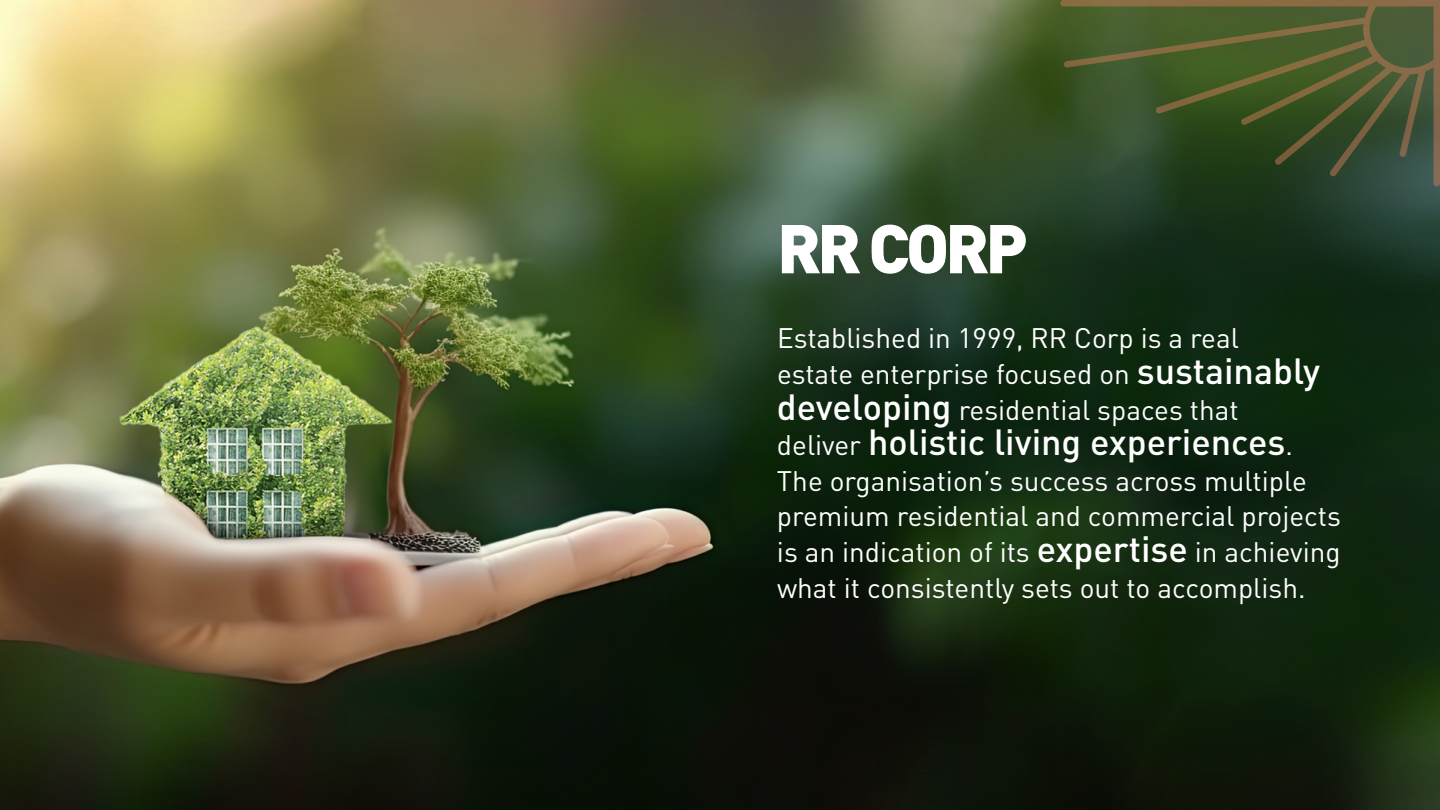
<style>
.page{position:relative;width:1440px;height:810px;background:#fff}
.page>*{position:absolute;margin:0;border:0;box-sizing:border-box;transform-origin:0 0}
.t1{font:900 67.8px "DIN Pro";letter-spacing:-.06em;color:#fff}
.t2{font:500 36px "DIN Pro";color:#fff}
.t3{font:27.97px/35.6px "DIN Pro";color:#fff}
.s1{font-weight:500;font-size:36px}
.s2{font-weight:400;font-size:27.97px}
</style>
<div class="page">
<img style="left:0;top:0;width:1440px;height:810px">
<svg style="left:1060px;top:0;width:380px;height:186px;background:#44552d"></svg>
<h1 class="t1" style="left:777px;top:191px;width:252px">RR CORP</h1>
<p class="t3" style="left:777px;top:318px;width:545px">Established in 1999, RR Corp is a real estate enterprise focused on <span class="s1">sustainably developing</span> residential spaces that</p>
<p class="t2" style="left:777px;top:413px;width:518px"><span class="s2">deliver</span> holistic living experiences<span class="s2">.</span></p>
<p class="t3" style="left:777px;top:460px;width:565px">The organisation’s success across multiple premium residential and commercial projects is an indication of its <span class="s1">expertise</span> in achieving what it consistently sets out to accomplish.</p>
</div>
